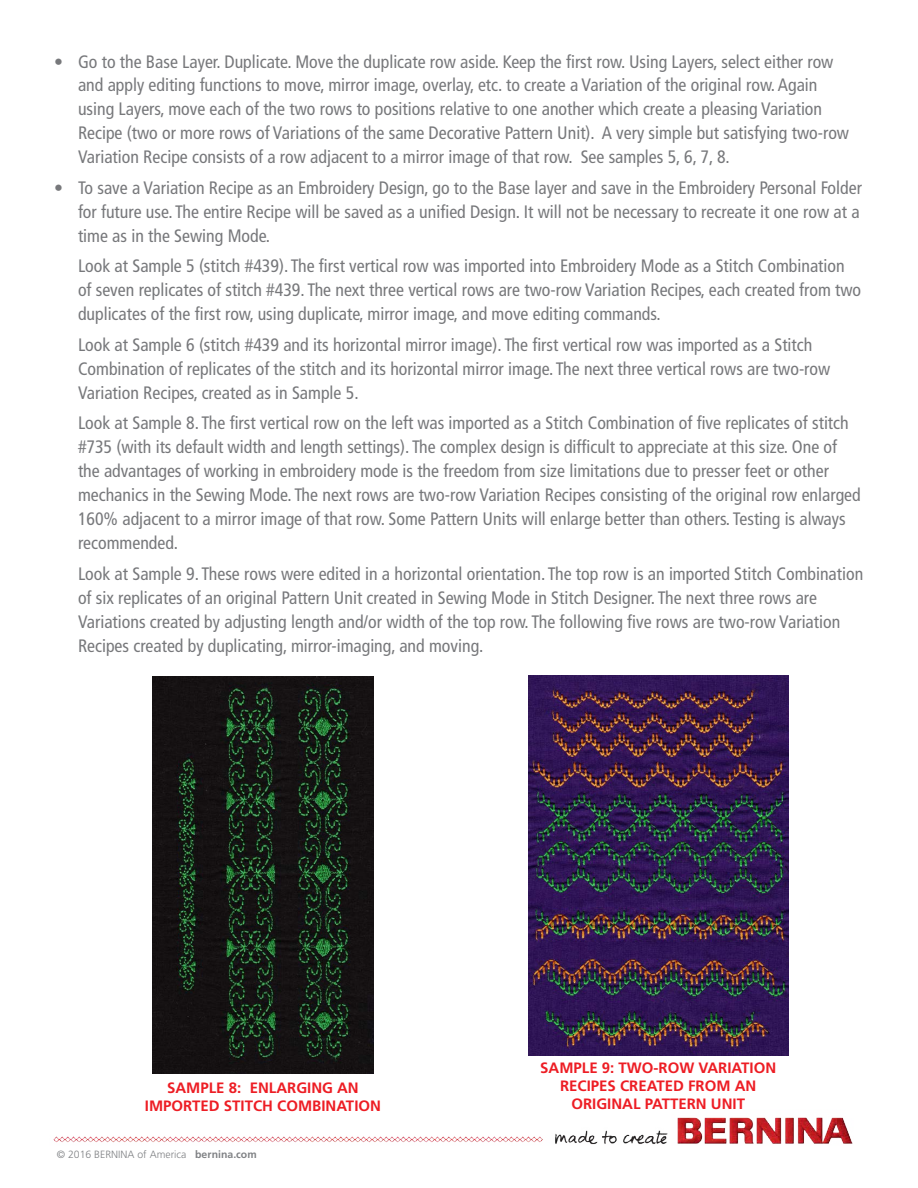
<style>
.page{position:relative;width:918px;height:1188px;background:#fff}
.page>*{position:absolute;margin:0;border:0;box-sizing:border-box;transform-origin:0 0}
.t1{font:condensed 18px/24px "Frutiger LT Std";color:#77787b}
.t2{font:700 15px/18px "Frutiger LT Std";color:#ed1d24;text-align:center}
.t3{font:300 10.5px "Frutiger LT Std";color:#808285}
.s1{font-weight:700}
</style>
<div class="page">
<img style="left:53px;top:1117px;width:800px;height:28px">
<img style="left:153px;top:676px;width:220px;height:398px">
<img style="left:529px;top:675px;width:259px;height:380px">
<p class="t1" style="left:78px;top:49px;width:773px;text-indent:-24px">• Go to the Base Layer. Duplicate. Move the duplicate row aside. Keep the first row. Using Layers, select either row and apply editing functions to move, mirror image, overlay, etc. to create a Variation of the original row. Again using Layers, move each of the two rows to positions relative to one another which create a pleasing Variation Recipe (two or more rows of Variations of the same Decorative Pattern Unit). A very simple but satisfying two-row Variation Recipe consists of a row adjacent to a mirror image of that row. See samples 5, 6, 7, 8.</p>
<p class="t1" style="left:78px;top:176px;width:785px;text-indent:-24px">• To save a Variation Recipe as an Embroidery Design, go to the Base layer and save in the Embroidery Personal Folder for future use. The entire Recipe will be saved as a unified Design. It will not be necessary to recreate it one row at a time as in the Sewing Mode.</p>
<p class="t1" style="left:78px;top:254px;width:785px">Look at Sample 5 (stitch #439). The first vertical row was imported into Embroidery Mode as a Stitch Combination of seven replicates of stitch #439. The next three vertical rows are two-row Variation Recipes, each created from two duplicates of the first row, using duplicate, mirror image, and move editing commands.</p>
<p class="t1" style="left:78px;top:333px;width:754px">Look at Sample 6 (stitch #439 and its horizontal mirror image). The first vertical row was imported as a Stitch<br>Combination of replicates of the stitch and its horizontal mirror image. The next three vertical rows are two-row<br>Variation Recipes, created as in Sample 5.</p>
<p class="t1" style="left:78px;top:411px;width:784px">Look at Sample 8. The first vertical row on the left was imported as a Stitch Combination of five replicates of stitch #735 (with its default width and length settings). The complex design is difficult to appreciate at this size. One of the advantages of working in embroidery mode is the freedom from size limitations due to presser feet or other mechanics in the Sewing Mode. The next rows are two-row Variation Recipes consisting of the original row enlarged 160% adjacent to a mirror image of that row. Some Pattern Units will enlarge better than others. Testing is always recommended.</p>
<p class="t1" style="left:78px;top:562px;width:787px">Look at Sample 9. These rows were edited in a horizontal orientation. The top row is an imported Stitch Combination of six replicates of an original Pattern Unit created in Sewing Mode in Stitch Designer. The next three rows are Variations created by adjusting length and/or width of the top row. The following five rows are two-row Variation Recipes created by duplicating, mirror-imaging, and moving.</p>
<p class="t2" style="left:145px;top:1079px;width:238px">SAMPLE 8: ENLARGING AN<br>IMPORTED STITCH COMBINATION</p>
<p class="t3" style="left:57px;top:1149px;width:201px">© 2016 BERNINA of America <span class="s1">bernina.com</span></p>
<p class="t2" style="left:540px;top:1059px;width:238px">SAMPLE 9: TWO-ROW VARIATION<br>RECIPES CREATED FROM AN<br>ORIGINAL PATTERN UNIT</p>
</div>
